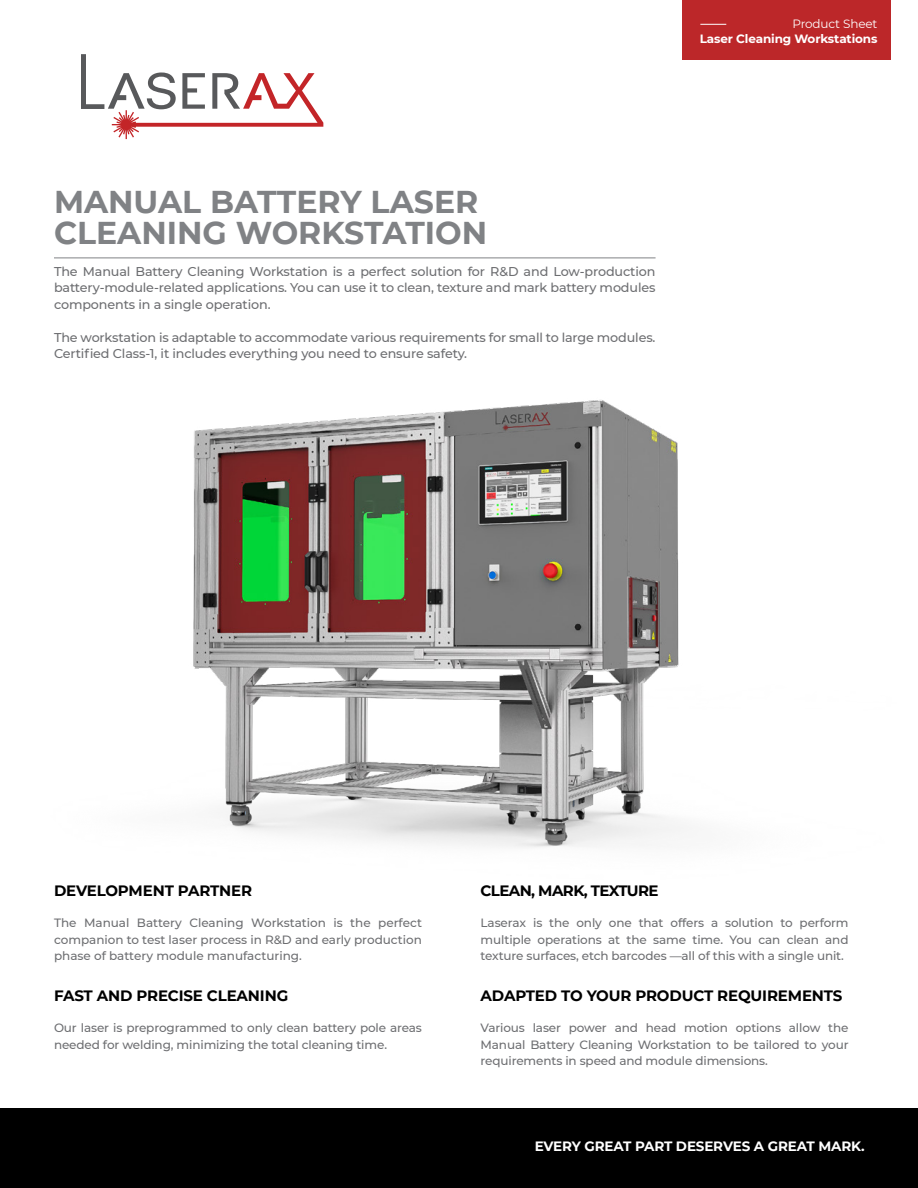
<style>
.page{position:relative;width:918px;height:1188px;background:#fff}
.page>*{position:absolute;margin:0;border:0;box-sizing:border-box;transform-origin:0 0}
.t1{font:700 31.5px/31.5px "Montserrat";color:#808285}
.t2{font:700 15px "Montserrat";letter-spacing:-.01em;color:#000}
.t3{font:700 15px "Montserrat";letter-spacing:-.04em;color:#000}
.t4{font:700 13.5px "Montserrat";letter-spacing:-.01em;color:#fff}
.t5{font:500 12.75px/16.5px "Montserrat";letter-spacing:-.01em;color:#6d6e71;text-align:justify}
.t6{font:500 12px/16.5px "Montserrat";letter-spacing:-.01em;color:#6d6e71;text-align:justify}
.t7{font:700 12px "Montserrat";letter-spacing:-.01em;color:#fff}
.t8{font:12px "Montserrat";letter-spacing:-.01em;color:#fff}
</style>
<div class="page">
<div style="left:0;top:1108px;width:918px;height:80px;background:#000"></div>
<svg style="left:81px;top:54px;width:242px;height:85px"></svg>
<hr style="left:54px;top:258px;width:602px;height:1px;background:#808285">
<div style="left:683px;top:0;width:208px;height:59px;background:#bc2729"></div>
<svg style="left:700px;top:24px;width:26px;height:1px"></svg>
<img style="left:193px;top:400px;width:491px;height:447px">
<p class="t8" style="left:792px;top:15px;width:87px">Product Sheet</p>
<p class="t7" style="left:700px;top:30px;width:179px">Laser Cleaning Workstations</p>
<h1 class="t1" style="left:54px;top:184px;width:435px">MANUAL BATTERY LASER<br>CLEANING WORKSTATION</h1>
<p class="t5" style="left:54px;top:262px;width:603px">The Manual Battery Cleaning Workstation is a perfect solution for R&amp;D and Low-production battery-module-related applications. You can use it to clean, texture and mark battery modules components in a single operation.</p>
<p class="t5" style="left:54px;top:328px;width:603px">The workstation is adaptable to accommodate various requirements for small to large modules.<br>Certified Class-1, it includes everything you need to ensure safety.</p>
<p class="t2" style="left:54px;top:880px;width:200px">DEVELOPMENT PARTNER</p>
<p class="t6" style="left:54px;top:914px;width:370px">The Manual Battery Cleaning Workstation is the perfect companion to test laser process in R&amp;D and early production phase of battery module manufacturing.</p>
<p class="t2" style="left:54px;top:985px;width:236px">FAST AND PRECISE CLEANING</p>
<p class="t6" style="left:54px;top:1019px;width:369px">Our laser is preprogrammed to only clean battery pole areas needed for welding, minimizing the total cleaning time.</p>
<p class="t3" style="left:481px;top:880px;width:180px">CLEAN, MARK, TEXTURE</p>
<p class="t6" style="left:481px;top:914px;width:370px">Laserax is the only one that offers a solution to perform multiple operations at the same time. You can clean and texture surfaces, etch barcodes —all of this with a single unit.</p>
<p class="t2" style="left:481px;top:985px;width:363px">ADAPTED TO YOUR PRODUCT REQUIREMENTS</p>
<p class="t6" style="left:481px;top:1019px;width:370px">Various laser power and head motion options allow the Manual Battery Cleaning Workstation to be tailored to your requirements in speed and module dimensions.</p>
<p class="t4" style="left:535px;top:1136px;width:331px">EVERY GREAT PART DESERVES A GREAT MARK.</p>
</div>
